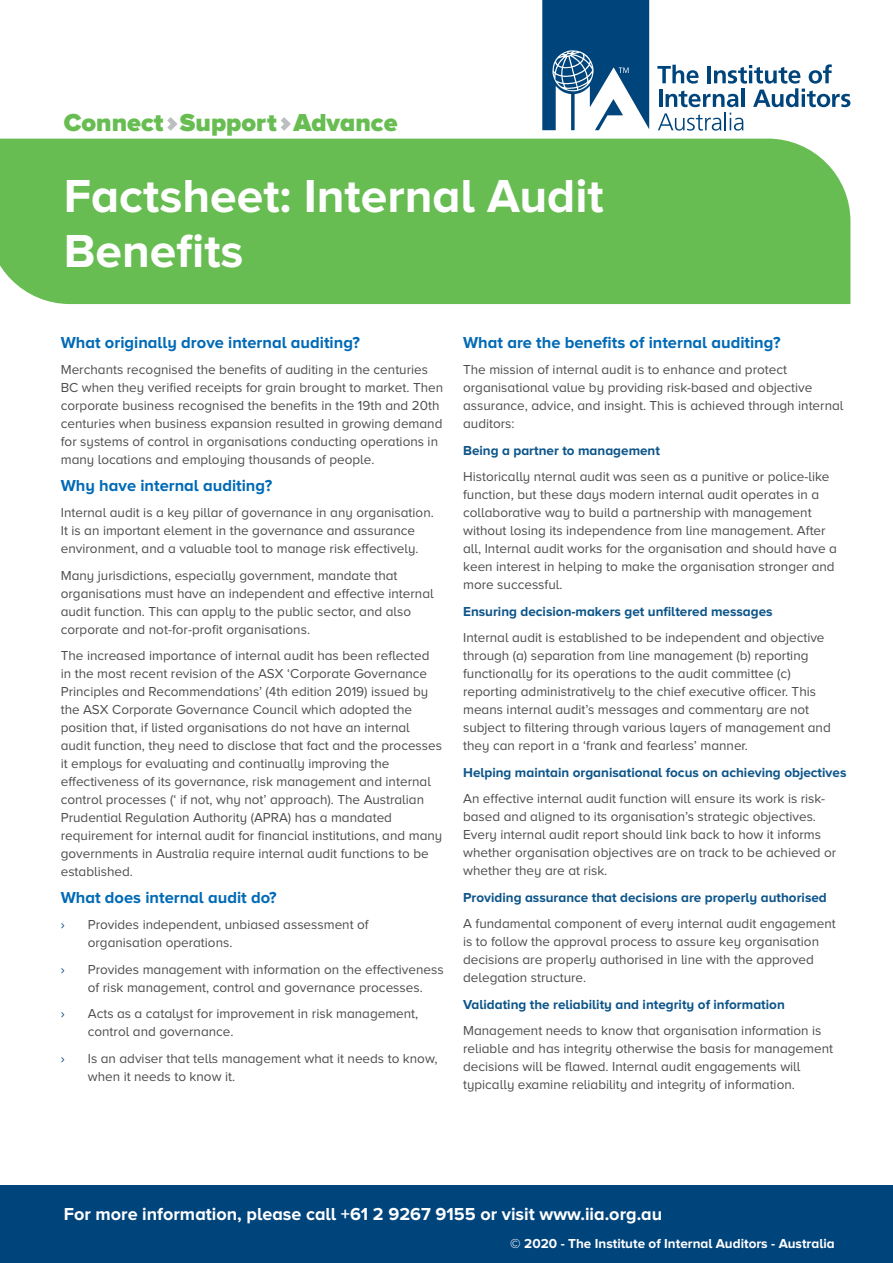
<style>
.page{position:relative;width:893px;height:1263px;background:#fff}
.page>*{position:absolute;margin:0;border:0;box-sizing:border-box;transform-origin:0 0}
.t1{font:700 48px/55.5px "Proxima Nova A";color:#fff}
.t2{font:900 25.5px "Proxima Nova A";color:#67bd52}
.t3{font:700 18px "Proxima Nova A";color:#fff}
.t4{font:700 16.5px "Proxima Nova A";color:#006ab6}
.t5{font:13.5px/18px "Proxima Nova A";color:#4d4d4f}
.t6{font:700 13.5px "Proxima Nova A";color:#0d558a}
.t7{font:700 13.5px "Proxima Nova A";color:#fff}
.t8{font:13.5px "Proxima Nova A";color:#00447c}
</style>
<div class="page">
<div style="left:0;top:139px;width:850px;height:165px;background:#67bd52"></div>
<svg style="left:657px;top:64px;width:193px;height:67px"></svg>
<svg style="left:542px;top:0;width:107px;height:130px"></svg>
<div style="left:0;top:1185px;width:893px;height:78px;background:#00447c"></div>
<svg style="left:167px;top:117px;width:10px;height:14px"></svg>
<svg style="left:281px;top:117px;width:10px;height:14px"></svg>
<h2 class="t2" style="left:64px;top:107px;width:335px">Connect Support Advance</h2>
<h1 class="t1" style="left:64px;top:167px;width:541px">Factsheet: Internal Audit<br>Benefits</h1>
<p class="t4" style="left:61px;top:333px;width:301px">What originally drove internal auditing?</p>
<p class="t5" style="left:61px;top:361px;width:384px">Merchants recognised the benefits of auditing in the centuries BC when they verified receipts for grain brought to market. Then corporate business recognised the benefits in the 19th and 20th centuries when business expansion resulted in growing demand for systems of control in organisations conducting operations in many locations and employing thousands of people.</p>
<p class="t4" style="left:61px;top:476px;width:213px">Why have internal auditing?</p>
<p class="t5" style="left:61px;top:504px;width:375px">Internal audit is a key pillar of governance in any organisation.<br>It is an important element in the governance and assurance environment, and a valuable tool to manage risk effectively.</p>
<p class="t5" style="left:61px;top:566px;width:374px">Many jurisdictions, especially government, mandate that organisations must have an independent and effective internal audit function. This can apply to the public sector, and also corporate and not-for-profit organisations.</p>
<p class="t5" style="left:61px;top:647px;width:383px">The increased importance of internal audit has been reflected in the most recent revision of the ASX ‘Corporate Governance Principles and Recommendations’ (4th edition 2019) issued by the ASX Corporate Governance Council which adopted the position that, if listed organisations do not have an internal audit function, they need to disclose that fact and the processes it employs for evaluating and continually improving the effectiveness of its governance, risk management and internal control processes (‘ if not, why not’ approach). The Australian Prudential Regulation Authority (APRA) has a mandated requirement for internal audit for financial institutions, and many governments in Australia require internal audit functions to be established.</p>
<p class="t4" style="left:61px;top:888px;width:218px">What does internal audit do?</p>
<p class="t8" style="left:61px;top:917px;width:5px">›</p>
<p class="t5" style="left:88px;top:916px;width:282px">Provides independent, unbiased assessment of organisation operations.</p>
<p class="t8" style="left:61px;top:962px;width:5px">›</p>
<p class="t5" style="left:88px;top:960px;width:357px">Provides management with information on the effectiveness of risk management, control and governance processes.</p>
<p class="t8" style="left:61px;top:1006px;width:5px">›</p>
<p class="t5" style="left:88px;top:1005px;width:332px">Acts as a catalyst for improvement in risk management, control and governance.</p>
<p class="t8" style="left:61px;top:1051px;width:5px">›</p>
<p class="t5" style="left:88px;top:1049px;width:351px">Is an adviser that tells management what it needs to know, when it needs to know it.</p>
<p class="t4" style="left:463px;top:333px;width:319px">What are the benefits of internal auditing?</p>
<p class="t5" style="left:463px;top:361px;width:382px">The mission of internal audit is to enhance and protect organisational value by providing risk-based and objective assurance, advice, and insight. This is achieved through internal auditors:</p>
<p class="t6" style="left:463px;top:443px;width:198px">Being a partner to management</p>
<p class="t5" style="left:463px;top:468px;width:375px">Historically nternal audit was seen as a punitive or police-like function, but these days modern internal audit operates in a collaborative way to build a partnership with management without losing its independence from line management. After all, Internal audit works for the organisation and should have a keen interest in helping to make the organisation stronger and more successful.</p>
<p class="t6" style="left:463px;top:604px;width:311px">Ensuring decision-makers get unfiltered messages</p>
<p class="t5" style="left:463px;top:629px;width:369px">Internal audit is established to be independent and objective through (a) separation from line management (b) reporting functionally for its operations to the audit committee (c) reporting administratively to the chief executive officer. This means internal audit’s messages and commentary are not subject to filtering through various layers of management and they can report in a ‘frank and fearless’ manner.</p>
<p class="t6" style="left:463px;top:765px;width:385px">Helping maintain organisational focus on achieving objectives</p>
<p class="t5" style="left:463px;top:790px;width:375px">An effective internal audit function will ensure its work is risk&shy;based and aligned to its organisation’s strategic objectives.<br>Every internal audit report should link back to how it informs whether organisation objectives are on track to be achieved or whether they are at risk.</p>
<p class="t6" style="left:463px;top:890px;width:365px">Providing assurance that decisions are properly authorised</p>
<p class="t5" style="left:463px;top:915px;width:374px">A fundamental component of every internal audit engagement is to follow the approval process to assure key organisation decisions are properly authorised in line with the approved delegation structure.</p>
<p class="t6" style="left:463px;top:997px;width:323px">Validating the reliability and integrity of information</p>
<p class="t5" style="left:463px;top:1022px;width:371px">Management needs to know that organisation information is reliable and has integrity otherwise the basis for management decisions will be flawed. Internal audit engagements will typically examine reliability and integrity of information.</p>
<h3 class="t3" style="left:64px;top:1204px;width:600px">For more information, please call +61 2 9267 9155 or visit www.iia.org.au</h3>
<p class="t7" style="left:510px;top:1236px;width:326px">© 2020 - The Institute of Internal Auditors - Australia</p>
</div>
